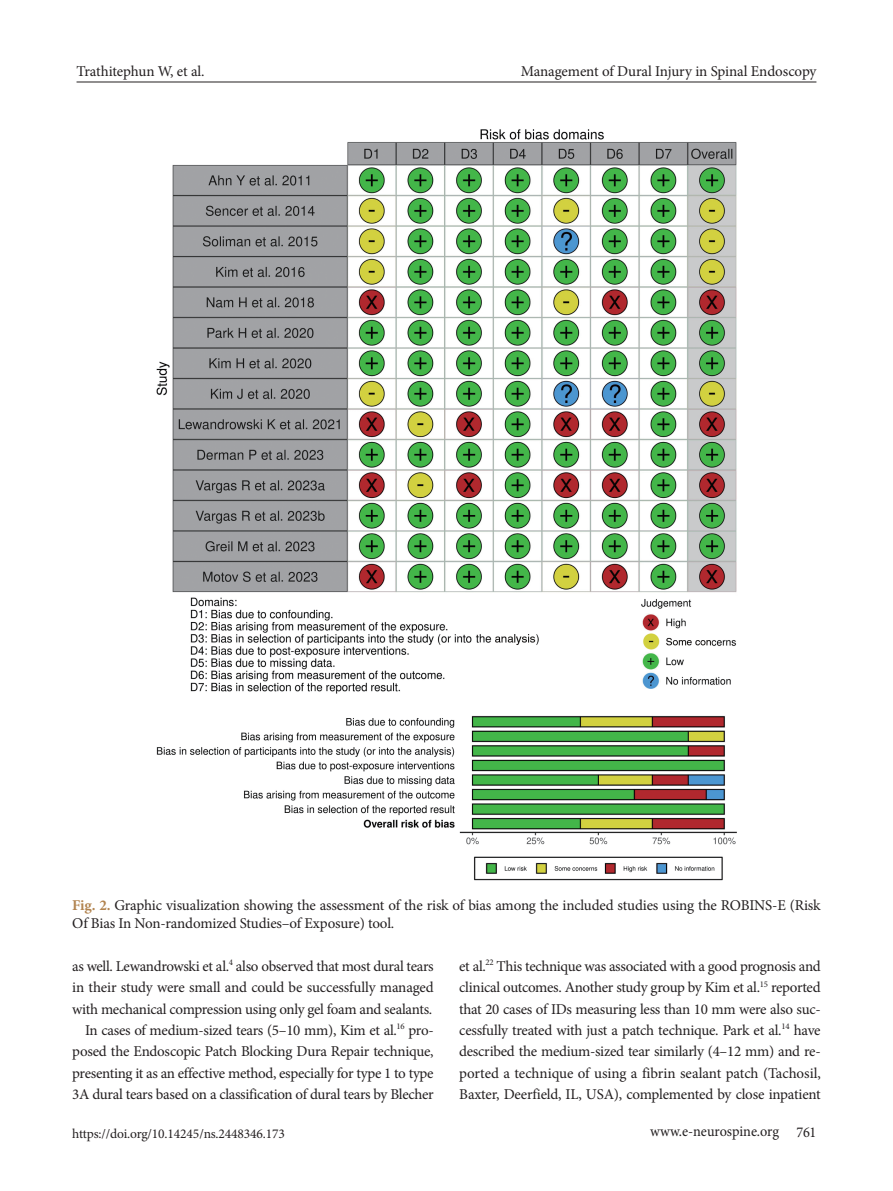
<style>
.page{position:relative;width:893px;height:1191px;background:#fff}
.page>*{position:absolute;margin:0;border:0;box-sizing:border-box;transform-origin:0 0}
.본문{font:15px/21.3px "Minion Pro";letter-spacing:-.015em;color:#231f20;text-align:justify}
.표그림캡션{font:15px/18px "Minion Pro";letter-spacing:-.015em;color:#231f20}
.본문-2{font:15px "Minion Pro";letter-spacing:-.015em;color:#231f20;scale:.95 1}
.t1{font:13.5px "Minion Pro";letter-spacing:-.01em;color:#231f20}
.s1{font-weight:700;color:#b28450}
</style>
<div class="page">
<hr style="left:77px;top:82px;width:739px;height:1px;background:#231f20">
<img style="left:156px;top:129px;width:581px;height:751px">
<p class="본문" style="left:77px;top:61px;width:130px">Trathitephun W, et al.</p>
<p class="본문" style="left:521px;top:61px;width:297px">Management of Dural Injury in Spinal Endoscopy</p>
<p class="표그림캡션" style="left:72px;top:896px;width:750px"><span class="s1">Fig. 2.</span> Graphic visualization showing the assessment of the risk of bias among the included studies using the ROBINS-E (Risk<br>Of Bias In Non-randomized Studies–of Exposure) tool.</p>
<p class="본문" style="left:72px;top:955px;width:363px">as well. Lewandrowski et al.<sup>4</sup> also observed that most dural tears in their study were small and could be successfully managed with mechanical compression using only gel foam and sealants.</p>
<p class="본문" style="left:72px;top:1019px;width:363px;text-indent:13px">In cases of medium-sized tears (5–10 mm), Kim et al.<sup>16</sup> pro&shy;posed the Endoscopic Patch Blocking Dura Repair technique, presenting it as an effective method, especially for type 1 to type 3A dural tears based on a classification of dural tears by Blecher</p>
<p class="본문" style="left:459px;top:955px;width:363px">et al.<sup>22</sup> This technique was associated with a good prognosis and clinical outcomes. Another study group by Kim et al.<sup>15</sup> reported that 20 cases of IDs measuring less than 10 mm were also suc&shy;cessfully treated with just a patch technique. Park et al.<sup>14</sup> have described the medium-sized tear similarly (4–12 mm) and re&shy;ported a technique of using a fibrin sealant patch (Tachosil, Baxter, Deerfield, IL, USA), complemented by close inpatient</p>
<p class="t1" style="left:72px;top:1124px;width:214px">https://doi.org/10.14245/ns.2448346.173</p>
<p class="본문-2" style="left:650px;top:1121px;width:176px">www.e-neurospine.org 761</p>
</div>
